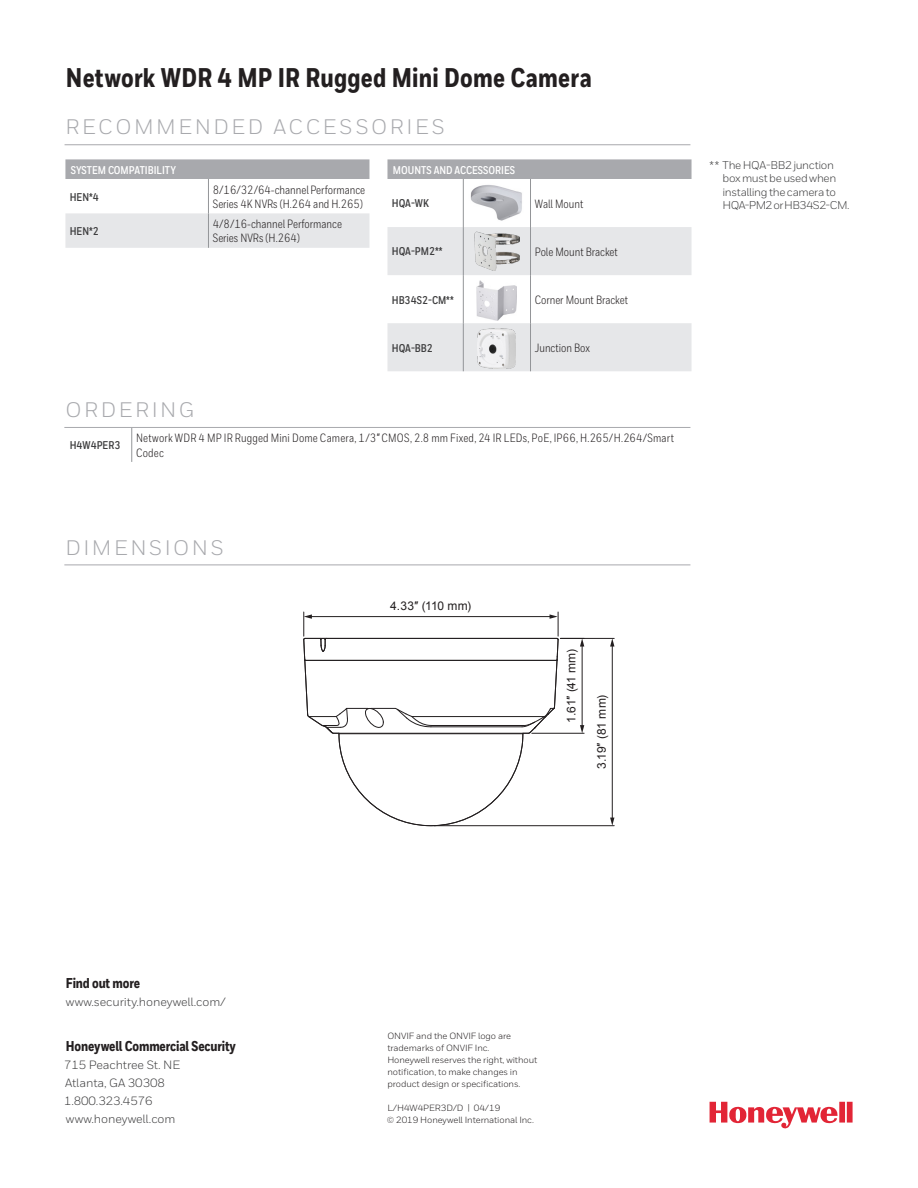
<style>
.page{position:relative;width:918px;height:1188px;background:#fff}
.page>*{position:absolute;margin:0;border:0;box-sizing:border-box;transform-origin:0 0}
.Datasheet__Specifica{font:800 27px "Honeywell Cond";letter-spacing:.01em;color:#231f20}
.Datasheet__Sidebar_H{font:21px "Honeywell Sans";letter-spacing:.12em;color:#a8a9ad}
.Cover__Address_Block{font:800 14.25px "Honeywell Cond";letter-spacing:-.01em;color:#231f20}
.Table__Body{font:12px/14.2px "Honeywell Cond";color:#231f20}
.Cover__Address_Block-2{font:12px "Honeywell Sans";letter-spacing:-.01em;color:#3e3e3f}
.t1{font:12px "Arial";letter-spacing:-.015em;color:#231f20}
.Datasheet__Specifica-2{font:11.25px/13.5px "Honeywell Sans";letter-spacing:-.035em;color:#3e3e3f}
.Table__Body__Bold__A{font:700 11.25px "Honeywell Cond";color:#3e3e3f}
.Table__Header__All_C{font:700 11.25px "Honeywell Cond";color:#fff}
.Cover__Copyright{font:9px/12px "Honeywell Sans";letter-spacing:-.01em;color:#231f20}
.s1{font-weight:500;font-style:italic}
</style>
<div class="page">
<svg style="left:710px;top:1102px;width:143px;height:27px"></svg>
<div style="left:65px;top:159px;width:304px;height:20px;background:#a8a9ad"></div>
<div style="left:65px;top:213px;width:304px;height:35px;background:#e6e7e9"></div>
<hr style="left:208px;top:179px;width:1px;height:34px;background:#939598">
<hr style="left:208px;top:213px;width:1px;height:35px;background:#939598">
<div style="left:387px;top:159px;width:305px;height:20px;background:#a8a9ad"></div>
<svg style="left:387px;top:227px;width:305px;height:144px;fill:#e6e7e9"></svg>
<hr style="left:463px;top:179px;width:1px;height:48px;background:#939598">
<hr style="left:530px;top:179px;width:1px;height:48px;background:#939598">
<hr style="left:463px;top:227px;width:1px;height:48px;background:#939598">
<hr style="left:530px;top:227px;width:1px;height:48px;background:#939598">
<hr style="left:463px;top:275px;width:1px;height:48px;background:#939598">
<hr style="left:530px;top:275px;width:1px;height:48px;background:#939598">
<hr style="left:463px;top:323px;width:1px;height:48px;background:#939598">
<hr style="left:530px;top:323px;width:1px;height:48px;background:#939598">
<hr style="left:131px;top:428px;width:1px;height:34px;background:#939598">
<hr style="left:65px;top:144px;width:625px;height:1px;background:#a8a9ad">
<hr style="left:64px;top:427px;width:626px;height:1px;background:#a8a9ad">
<img style="left:470px;top:185px;width:52px;height:36px">
<img style="left:473px;top:232px;width:47px;height:38px">
<hr style="left:64px;top:565px;width:626px;height:1px;background:#a8a9ad">
<img style="left:477px;top:280px;width:39px;height:40px">
<img style="left:477px;top:329px;width:39px;height:40px">
<hr style="left:560px;top:638px;width:54px;height:1px;background:#231f20">
<hr style="left:434px;top:825px;width:180px;height:1px;background:#231f20">
<hr style="left:612px;top:645px;width:1px;height:174px;background:#231f20">
<svg style="left:610px;top:638px;width:4px;height:9px"></svg>
<svg style="left:610px;top:818px;width:4px;height:8px"></svg>
<svg style="left:303px;top:611px;width:281px;height:215px"></svg>
<p class="Datasheet__Specifica" style="left:66px;top:61px;width:527px">Network WDR 4 MP IR Rugged Mini Dome Camera</p>
<p class="Datasheet__Sidebar_H" style="left:66px;top:115px;width:380px">RECOMMENDED ACCESSORIES</p>
<p class="Table__Header__All_C" style="left:71px;top:163px;width:107px">SYSTEM COMPATIBILITY</p>
<p class="Table__Body__Bold__A" style="left:70px;top:190px;width:31px">HEN*4</p>
<p class="Table__Body" style="left:213px;top:183px;width:154px">8/16/32/64-channel Performance<br>Series 4K NVRs (H.264 and H.265)</p>
<p class="Table__Body__Bold__A" style="left:70px;top:224px;width:31px">HEN*2</p>
<p class="Table__Body" style="left:213px;top:217px;width:131px">4/8/16-channel Performance<br>Series NVRs (H.264)</p>
<p class="Datasheet__Sidebar_H" style="left:65px;top:397px;width:130px">ORDERING</p>
<p class="Table__Header__All_C" style="left:393px;top:163px;width:124px">MOUNTS AND ACCESSORIES</p>
<p class="Table__Body__Bold__A" style="left:392px;top:197px;width:39px">HQA-WK</p>
<p class="Table__Body" style="left:535px;top:196px;width:50px">Wall Mount</p>
<p class="Table__Body__Bold__A" style="left:392px;top:245px;width:52px">HQA-PM2**</p>
<p class="Table__Body" style="left:535px;top:245px;width:85px">Pole Mount Bracket</p>
<p class="Table__Body__Bold__A" style="left:392px;top:293px;width:63px">HB34S2-CM**</p>
<p class="Table__Body" style="left:535px;top:293px;width:95px">Corner Mount Bracket</p>
<p class="Table__Body__Bold__A" style="left:392px;top:341px;width:43px">HQA-BB2</p>
<p class="Table__Body" style="left:535px;top:341px;width:57px">Junction Box</p>
<p class="Table__Body__Bold__A" style="left:70px;top:438px;width:52px">H4W4PER3</p>
<p class="Table__Body" style="left:136px;top:431px;width:539px">Network WDR 4 MP IR Rugged Mini Dome Camera, 1/3<span class="s1">"</span> CMOS, 2.8 mm Fixed, 24 IR LEDs, PoE, IP66, H.265/H.264/Smart<br>Codec</p>
<p class="Datasheet__Sidebar_H" style="left:65px;top:535px;width:160px">DIMENSIONS</p>
<p class="t1" style="left:390px;top:598px;width:82px">4.33″ (110 mm)</p>
<p class="t1" style="left:564px;top:723px;width:75px;rotate:-90deg">1.61″ (41 mm)</p>
<p class="t1" style="left:594px;top:769px;width:76px;rotate:-90deg">3.19″ (81 mm)</p>
<p class="Datasheet__Specifica-2" style="left:722px;top:158px;width:129px;text-indent:-13px">** The HQA-BB2 junction box must be used when installing the camera to<br>HQA-PM2 or HB34S2-CM.</p>
<p class="Cover__Address_Block" style="left:66px;top:974px;width:76px">Find out more</p>
<p class="Cover__Address_Block-2" style="left:66px;top:994px;width:162px">www.security.honeywell.com/</p>
<p class="Cover__Address_Block" style="left:66px;top:1037px;width:172px">Honeywell Commercial Security</p>
<p class="Cover__Address_Block-2" style="left:64px;top:1057px;width:118px">715 Peachtree St. NE</p>
<p class="Cover__Address_Block-2" style="left:65px;top:1075px;width:101px">Atlanta, GA 30308</p>
<p class="Cover__Address_Block-2" style="left:64px;top:1093px;width:90px">1.800.323.4576</p>
<p class="Cover__Address_Block-2" style="left:66px;top:1111px;width:111px">www.honeywell.com</p>
<p class="Cover__Copyright" style="left:387px;top:1029px;width:125px">ONVIF and the ONVIF logo are trademarks of ONVIF Inc.</p>
<p class="Cover__Copyright" style="left:387px;top:1053px;width:151px">Honeywell reserves the right, without notification, to make changes in product design or specifications.</p>
<p class="Cover__Copyright" style="left:387px;top:1101px;width:114px">L/H4W4PER3D/D | 04/19</p>
<p class="Cover__Copyright" style="left:387px;top:1113px;width:149px">© 2019 Honeywell International Inc.</p>
</div>
